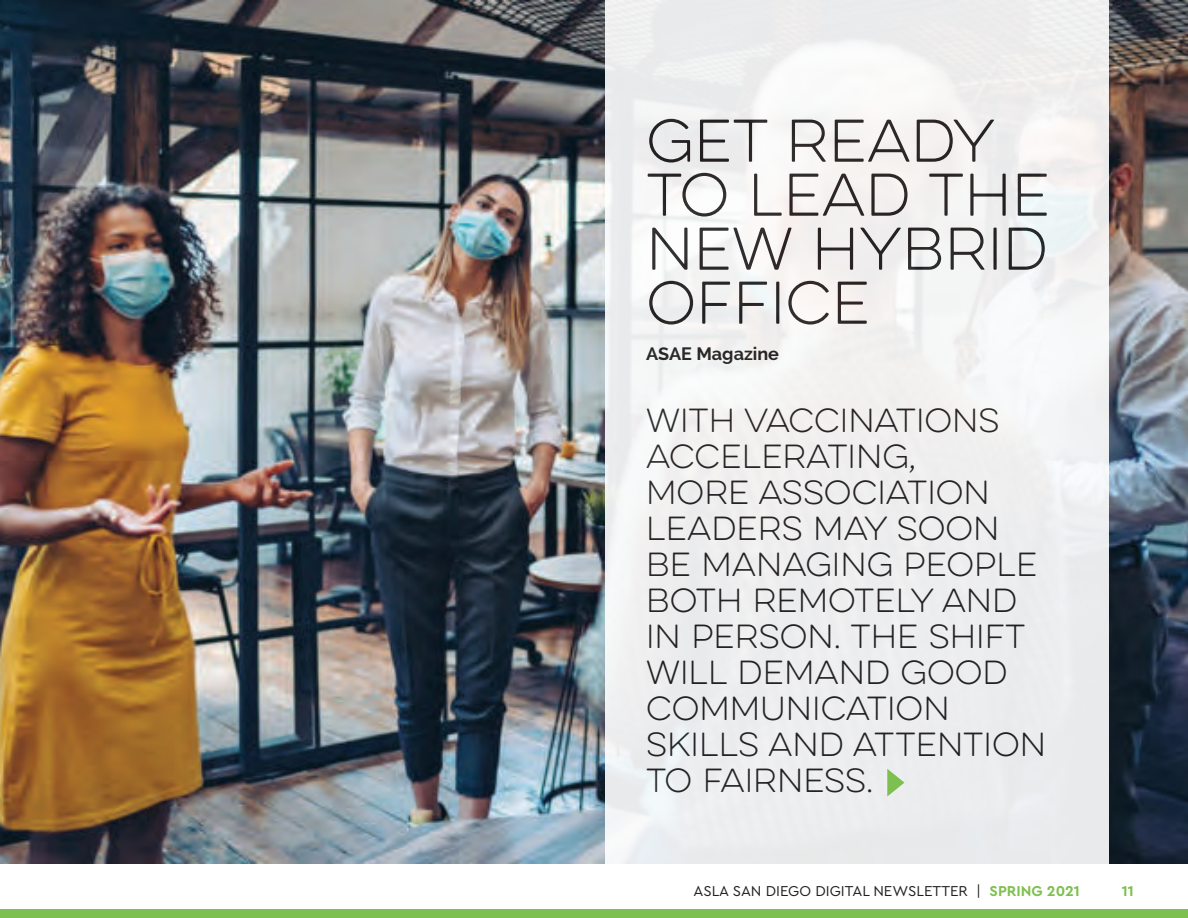
<style>
.page{position:relative;width:1188px;height:918px;background:#fff}
.page>*{position:absolute;margin:0;border:0;box-sizing:border-box;transform-origin:0 0}
.t1{font:100 54px/54px "Eveleth Clean";color:#231f20}
.t2{font:100 30px/36px "Eveleth Clean";color:#231f20}
.t3{font:700 18px "Raleway";color:#231f20}
.t4{font:15px "Cera PRO";color:#231f20}
.t5{font:700 15px "Cera PRO";color:#7dc04f}
.s1{font-weight:700;color:#7dc04f}
</style>
<div class="page">
<div style="left:0;top:909px;width:1188px;height:9px;background:#7dc04f"></div>
<img style="left:0;top:0;width:1188px;height:864px">
<div style="left:606px;top:0;width:503px;height:864px;background:#efefef"></div>
<svg style="left:887px;top:769px;width:17px;height:28px"></svg>
<h1 class="t1" style="left:646px;top:114px;width:405px">GET READY<br>TO LEAD THE<br>NEW HYBRID<br>OFFICE</h1>
<p class="t3" style="left:646px;top:343px;width:134px">ASAE Magazine</p>
<p class="t2" style="left:646px;top:402px;width:401px">WITH VACCINATIONS<br>ACCELERATING,<br>MORE ASSOCIATION<br>LEADERS MAY SOON<br>BE MANAGING PEOPLE<br>BOTH REMOTELY AND<br>IN PERSON. THE SHIFT<br>WILL DEMAND GOOD<br>COMMUNICATION<br>SKILLS AND ATTENTION<br>TO FAIRNESS.</p>
<p class="t4" style="left:693px;top:881px;width:388px">ASLA SAN DIEGO DIGITAL NEWSLETTER | <span class="s1">SPRING 2021</span></p>
<p class="t5" style="left:1122px;top:881px;width:14px">11</p>
</div>
